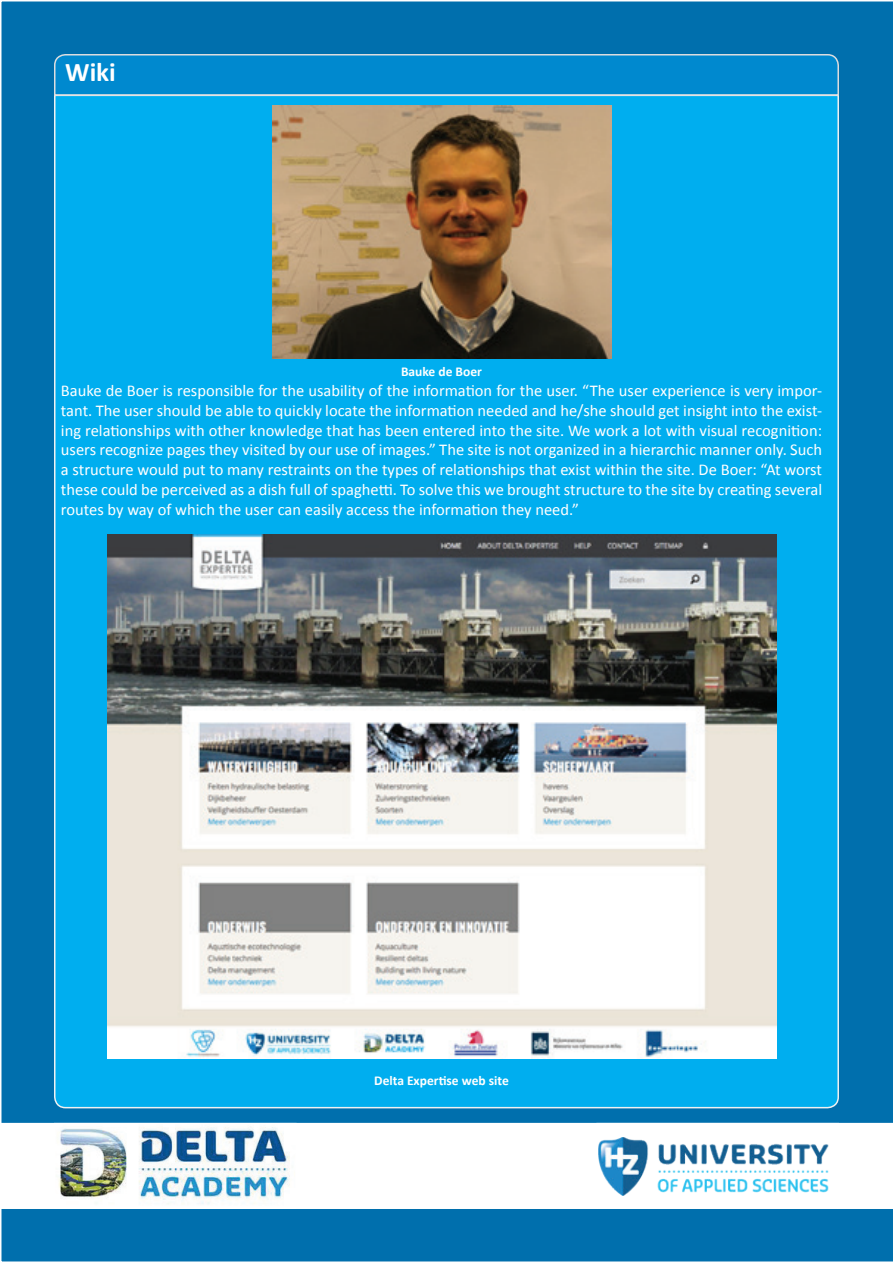
<style>
.page{position:relative;width:893px;height:1263px;background:#fff}
.page>*{position:absolute;margin:0;border:0;box-sizing:border-box;transform-origin:0 0}
.t1{font:700 27px "Calibri";color:#fff}
.t2{font:16.5px/19.8px "Calibri";color:#fff;text-align:justify}
.t3{font:700 13.5px "Calibri";color:#fff}
</style>
<div class="page">
<div style="left:1px;top:1px;width:892px;height:1261px;background:#006fad"></div>
<svg style="left:1px;top:1123px;width:892px;height:86px"></svg>
<img style="left:57px;top:1126px;width:237px;height:80px">
<div style="left:597px;top:1123px;width:241px;height:85px;background:#fff"></div>
<img style="left:599px;top:1137px;width:230px;height:59px">
<div style="left:53px;top:96px;width:787px;height:1013px;background:#00aeef"></div>
<svg style="left:53px;top:53px;width:787px;height:43px;background:#118fcf"></svg>
<img style="left:107px;top:534px;width:670px;height:525px">
<img style="left:273px;top:105px;width:338px;height:253px">
<h1 class="t1" style="left:65px;top:55px;width:52px">Wiki</h1>
<p class="t3" style="left:401px;top:363px;width:82px">Bauke de Boer</p>
<p class="t2" style="left:61px;top:381px;width:763px">Bauke de Boer is responsible for the usability of the information for the user. “The user experience is very impor&shy;tant. The user should be able to quickly locate the information needed and he/she should get insight into the exist&shy;ing relationships with other knowledge that has been entered into the site. We work a lot with visual recognition: users recognize pages they visited by our use of images.” The site is not organized in a hierarchic manner only. Such a structure would put to many restraints on the types of relationships that exist within the site. De Boer: “At worst these could be perceived as a dish full of spaghetti. To solve this we brought structure to the site by creating several routes by way of which the user can easily access the information they need.”</p>
<p class="t3" style="left:374px;top:1072px;width:136px">Delta Expertise web site</p>
</div>
